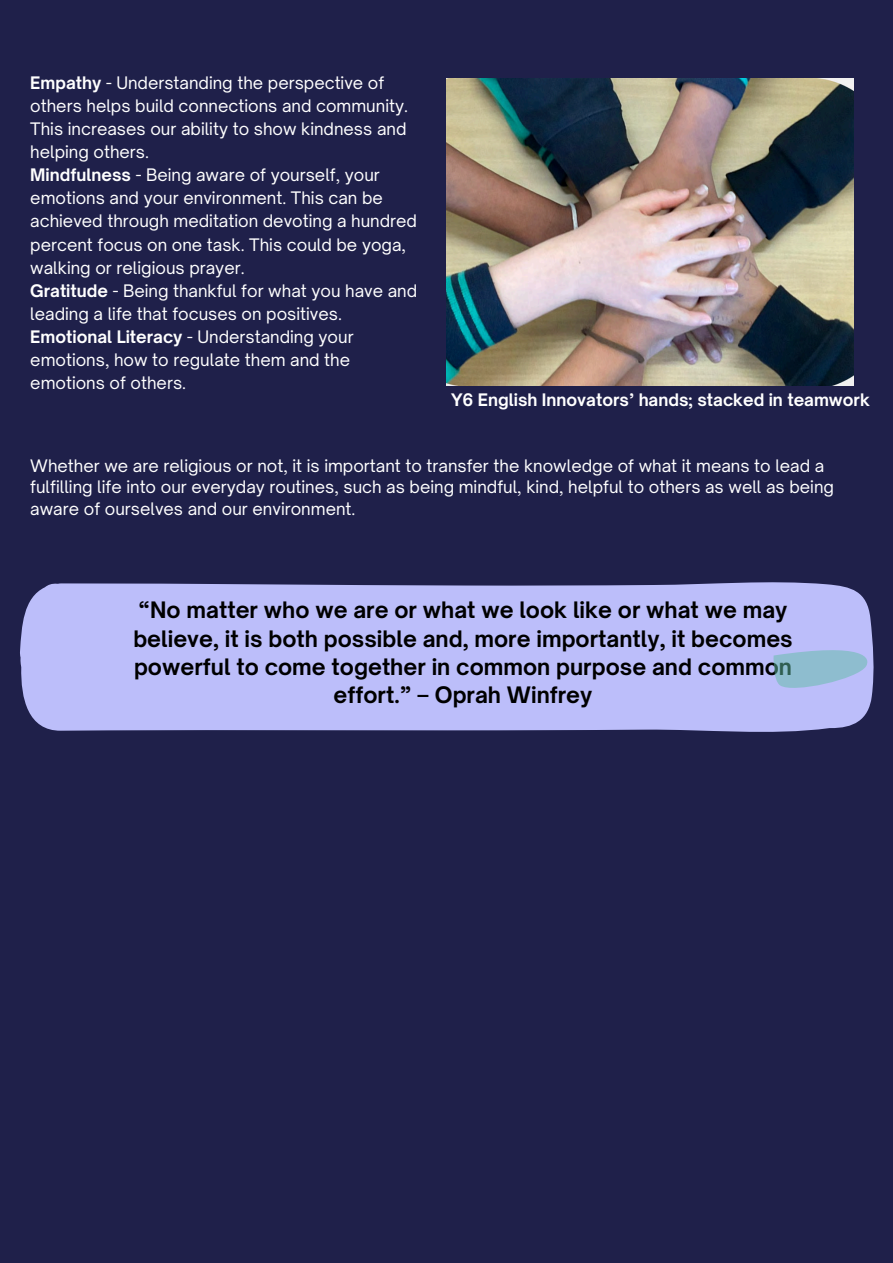
<style>
.page{position:relative;width:893px;height:1263px;background:#1f204a}
.page>*{position:absolute;margin:0;border:0;box-sizing:border-box;transform-origin:0 0}
.t1{font:700 21.67px/28.1px "Open Sauce One";color:#000;text-align:center}
.t2{font:16.5px/23.1px "Open Sauce One";color:#fff}
.t3{font:700 16.5px "Open Sauce One";color:#fff}
.s1{font-weight:700}
</style>
<div class="page">
<img style="left:446px;top:78px;width:407px;height:307px">
<div style="left:20px;top:582px;width:854px;height:150px;background:#bcbefa"></div>
<svg style="left:773px;top:650px;width:94px;height:38px;background:#98bdd8"></svg>
<p class="t2" style="left:30px;top:71px;width:379px"><span class="s1">Empathy</span> - Understanding the perspective of others helps build connections and community.<br>This increases our ability to show kindness and helping others.</p>
<p class="t2" style="left:30px;top:163px;width:388px"><span class="s1">Mindfulness</span> - Being aware of yourself, your emotions and your environment. This can be achieved through meditation devoting a hundred percent focus on one task. This could be yoga, walking or religious prayer.</p>
<p class="t2" style="left:30px;top:279px;width:388px"><span class="s1">Gratitude</span> - Being thankful for what you have and leading a life that focuses on positives.</p>
<p class="t2" style="left:30px;top:325px;width:325px"><span class="s1">Emotional Literacy</span> - Understanding your emotions, how to regulate them and the emotions of others.</p>
<p class="t3" style="left:451px;top:389px;width:420px">Y6 English Innovators’ hands; stacked in teamwork</p>
<h2 class="t2" style="left:30px;top:455px;width:805px;line-height:21.4px">Whether we are religious or not, it is important to transfer the knowledge of what it means to lead a fulfilling life into our everyday routines, such as being mindful, kind, helpful to others as well as being aware of ourselves and our environment.</h2>
<p class="t1" style="left:133px;top:596px;width:661px">“No matter who we are or what we look like or what we may believe, it is both possible and, more importantly, it becomes powerful to come together in common purpose and common effort.” – Oprah Winfrey</p>
</div>
